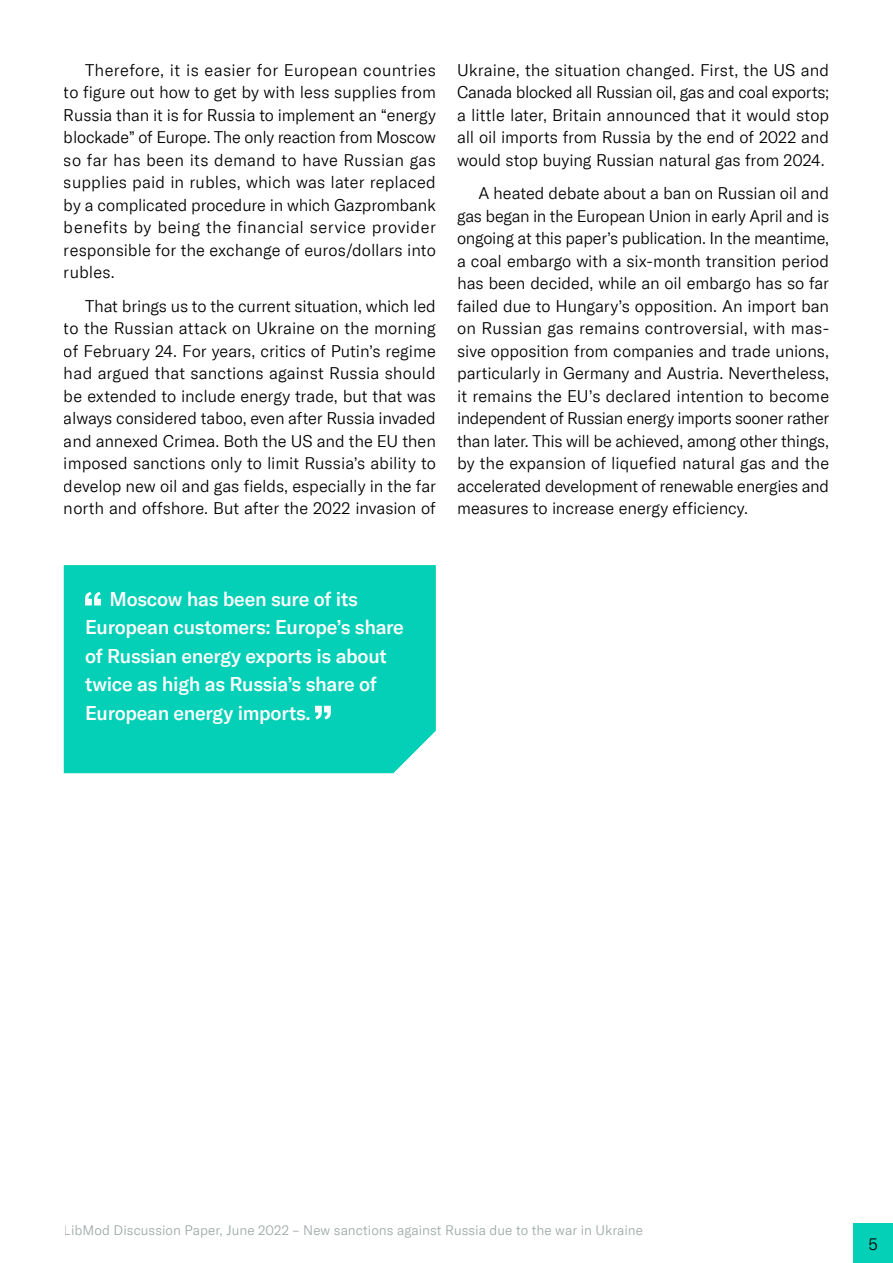
<style>
.page{position:relative;width:893px;height:1263px;background:#fff}
.page>*{position:absolute;margin:0;border:0;box-sizing:border-box;transform-origin:0 0}
.t1{font:500 19.5px/28.5px "GT America";letter-spacing:-.015em;color:#fff}
.t2{font:300 16.5px/22.5px "GT America";letter-spacing:-.005em;color:#000;text-align:justify}
.t3{font:300 13.5px "GT America";letter-spacing:.005em;color:#9fa9a8}
</style>
<div class="page">
<div style="left:853px;top:1223px;width:40px;height:40px;background:#03d0b6"></div>
<div style="left:64px;top:565px;width:372px;height:208px;background:#03d0b6"></div>
<svg style="left:85px;top:592px;width:16px;height:13px"></svg>
<svg style="left:315px;top:706px;width:16px;height:13px"></svg>
<p class="t2" style="left:64px;top:59px;width:374px;text-indent:21px">Therefore, it is easier for European countries to figure out how to get by with less supplies from Russia than it is for Russia to implement an “energy blockade” of Europe. The only reaction from Moscow so far has been its demand to have Russian gas supplies paid in rubles, which was later replaced by a complicated procedure in which Gazprombank benefits by being the financial service provider responsible for the exchange of euros/dollars into rubles.</p>
<p class="t2" style="left:64px;top:295px;width:374px;text-indent:21px">That brings us to the current situation, which led to the Russian attack on Ukraine on the morning of February 24. For years, critics of Putin’s regime had argued that sanctions against Russia should be extended to include energy trade, but that was always considered taboo, even after Russia invaded and annexed Crimea. Both the US and the EU then imposed sanctions only to limit Russia’s ability to develop new oil and gas fields, especially in the far north and offshore. But after the 2022 invasion of</p>
<p class="t2" style="left:457px;top:59px;width:374px">Ukraine, the situation changed. First, the US and Canada blocked all Russian oil, gas and coal exports; a little later, Britain announced that it would stop all oil imports from Russia by the end of 2022 and would stop buying Russian natural gas from 2024.</p>
<p class="t2" style="left:457px;top:182px;width:374px;text-indent:21px">A heated debate about a ban on Russian oil and gas began in the European Union in early April and is ongoing at this paper’s publication. In the meantime, a coal embargo with a six-month transition period has been decided, while an oil embargo has so far failed due to Hungary’s opposition. An import ban on Russian gas remains controversial, with mas&shy;sive opposition from companies and trade unions, particularly in Germany and Austria. Nevertheless, it remains the EU’s declared intention to become independent of Russian energy imports sooner rather than later. This will be achieved, among other things, by the expansion of liquefied natural gas and the accelerated development of renewable energies and measures to increase energy efficiency.</p>
<p class="t1" style="left:85px;top:585px;width:320px;text-indent:24px">Moscow has been sure of its<br>European customers: Europe’s share of Russian energy exports is about twice as high as Russia’s share of<br>European energy imports.</p>
<p class="t3" style="left:64px;top:1222px;width:581px">LibMod Discussion Paper, June 2022 – New sanctions against Russia due to the war in Ukraine</p>
<p class="t2" style="left:868px;top:1233px;width:11px">5</p>
</div>
